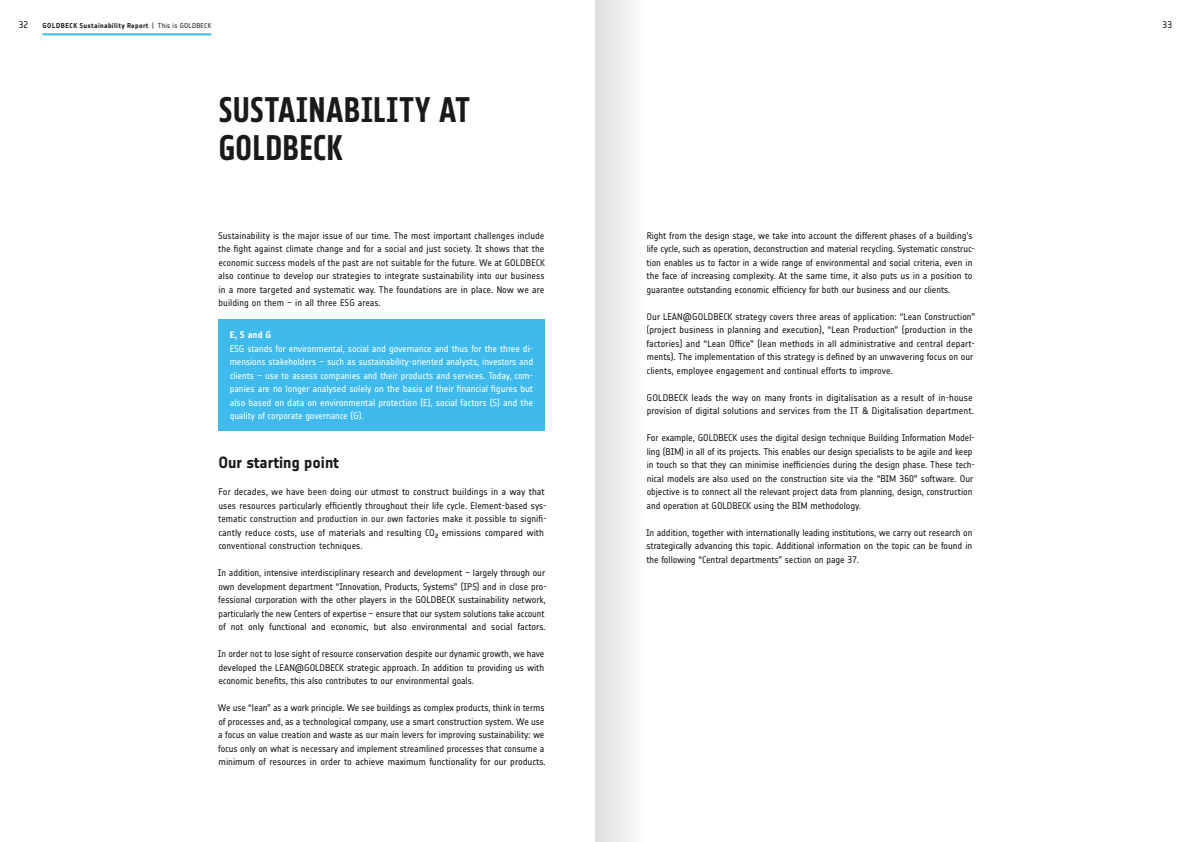
<style>
.page{position:relative;width:1191px;height:842px;background:#fff}
.page>*{position:absolute;margin:0;border:0;box-sizing:border-box;transform-origin:0 0}
.t1{font:35px/38.5px "Goldbeck Headline";color:#1a1a18}
.t2{font:700 16px "Goldbeck";color:#1a1a18}
.t3{font:9.5px/13.5px "Goldbeck";letter-spacing:-.005em;color:#1a1a18}
.t4{font:9.5px/13.5px "Goldbeck";letter-spacing:-.005em;color:#fff;text-align:justify}
.t5{font:700 9.5px "Goldbeck";color:#fff}
.t6{font:700 7px "Goldbeck";letter-spacing:.045em;color:#1a1a18}
.s1{font-weight:400}
</style>
<div class="page">
<div style="left:218px;top:319px;width:326px;height:112px;background:#3ebaec"></div>
<hr style="left:43px;top:33px;width:168px;height:2px;background:#3ebaec">
<div style="left:595px;top:0;width:51px;height:842px;background:linear-gradient(to right,#dcdcdc,#fefefe)"></div>
<p class="t3" style="left:19px;top:18px;width:11px">32</p>
<p class="t6" style="left:43px;top:22px;width:170px">GOLDBECK Sustainability Report <span class="s1">| This is GOLDBECK</span></p>
<p class="t3" style="left:1162px;top:18px;width:11px">33</p>
<h1 class="t1" style="left:218px;top:89px;width:253px">SUSTAINABILITY AT<br>GOLDBECK</h1>
<p class="t3" style="left:218px;top:228px;width:328px;text-align:justify">Sustainability is the major issue of our time. The most important challenges include the fight against climate change and for a social and just society. It shows that the economic success models of the past are not suitable for the future. We at GOLDBECK also continue to develop our strategies to integrate sustainability into our business in a more targeted and systematic way. The foundations are in place. Now we are building on them – in all three ESG areas.</p>
<p class="t5" style="left:230px;top:329px;width:43px">E, S and G</p>
<p class="t4" style="left:230px;top:341px;width:305px">ESG stands for environmental, social and governance and thus for the three di&shy;mensions stakeholders – such as sustainability-oriented analysts, investors and clients – use to assess companies and their products and services. Today, com&shy;panies are no longer analysed solely on the basis of their financial figures but also based on data on environmental protection (E), social factors (S) and the quality of corporate governance (G).</p>
<h2 class="t2" style="left:218px;top:453px;width:122px">Our starting point</h2>
<p class="t3" style="left:218px;top:485px;width:330px">For decades, we have been doing our utmost to construct buildings in a way that uses resources particularly efficiently throughout their life cycle. Element-based sys&shy;tematic construction and production in our own factories make it possible to signifi&shy;cantly reduce costs, use of materials and resulting CO₂ emissions compared with conventional construction techniques.</p>
<p class="t3" style="left:218px;top:566px;width:330px">In addition, intensive interdisciplinary research and development – largely through our own development department “Innovation, Products, Systems” (IPS) and in close pro&shy;fessional corporation with the other players in the GOLDBECK sustainability network, particularly the new Centers of expertise – ensure that our system solutions take account of not only functional and economic, but also environmental and social factors.</p>
<p class="t3" style="left:218px;top:647px;width:328px;text-align:justify">In order not to lose sight of resource conservation despite our dynamic growth, we have developed the LEAN@GOLDBECK strategic approach. In addition to providing us with economic benefits, this also contributes to our environmental goals.</p>
<p class="t3" style="left:218px;top:701px;width:329px">We use “lean” as a work principle. We see buildings as complex products, think in terms of processes and, as a technological company, use a smart construction system. We use a focus on value creation and waste as our main levers for improving sustainability: we focus only on what is necessary and implement streamlined processes that consume a minimum of resources in order to achieve maximum functionality for our products.</p>
<p class="t3" style="left:646px;top:228px;width:330px">Right from the design stage, we take into account the different phases of a building’s life cycle, such as operation, deconstruction and material recycling. Systematic construc&shy;tion enables us to factor in a wide range of environmental and social criteria, even in the face of increasing complexity. At the same time, it also puts us in a position to guarantee outstanding economic efficiency for both our business and our clients.</p>
<p class="t3" style="left:646px;top:309px;width:330px">Our LEAN@GOLDBECK strategy covers three areas of application: “Lean Construction” (project business in planning and execution), “Lean Production” (production in the factories) and “Lean Office” (lean methods in all administrative and central depart&shy;ments). The implementation of this strategy is defined by an unwavering focus on our clients, employee engagement and continual efforts to improve.</p>
<p class="t3" style="left:646px;top:390px;width:329px">GOLDBECK leads the way on many fronts in digitalisation as a result of in-house provision of digital solutions and services from the IT &amp; Digitalisation department.</p>
<p class="t3" style="left:646px;top:431px;width:330px">For example, GOLDBECK uses the digital design technique Building Information Model&shy;ling (BIM) in all of its projects. This enables our design specialists to be agile and keep in touch so that they can minimise inefficiencies during the design phase. These tech&shy;nical models are also used on the construction site via the “BIM 360” software. Our objective is to connect all the relevant project data from planning, design, construction and operation at GOLDBECK using the BIM methodology.</p>
<p class="t3" style="left:646px;top:525px;width:328px;text-align:justify">In addition, together with internationally leading institutions, we carry out research on strategically advancing this topic. Additional information on the topic can be found in the following “Central departments” section on page 37.</p>
</div>
